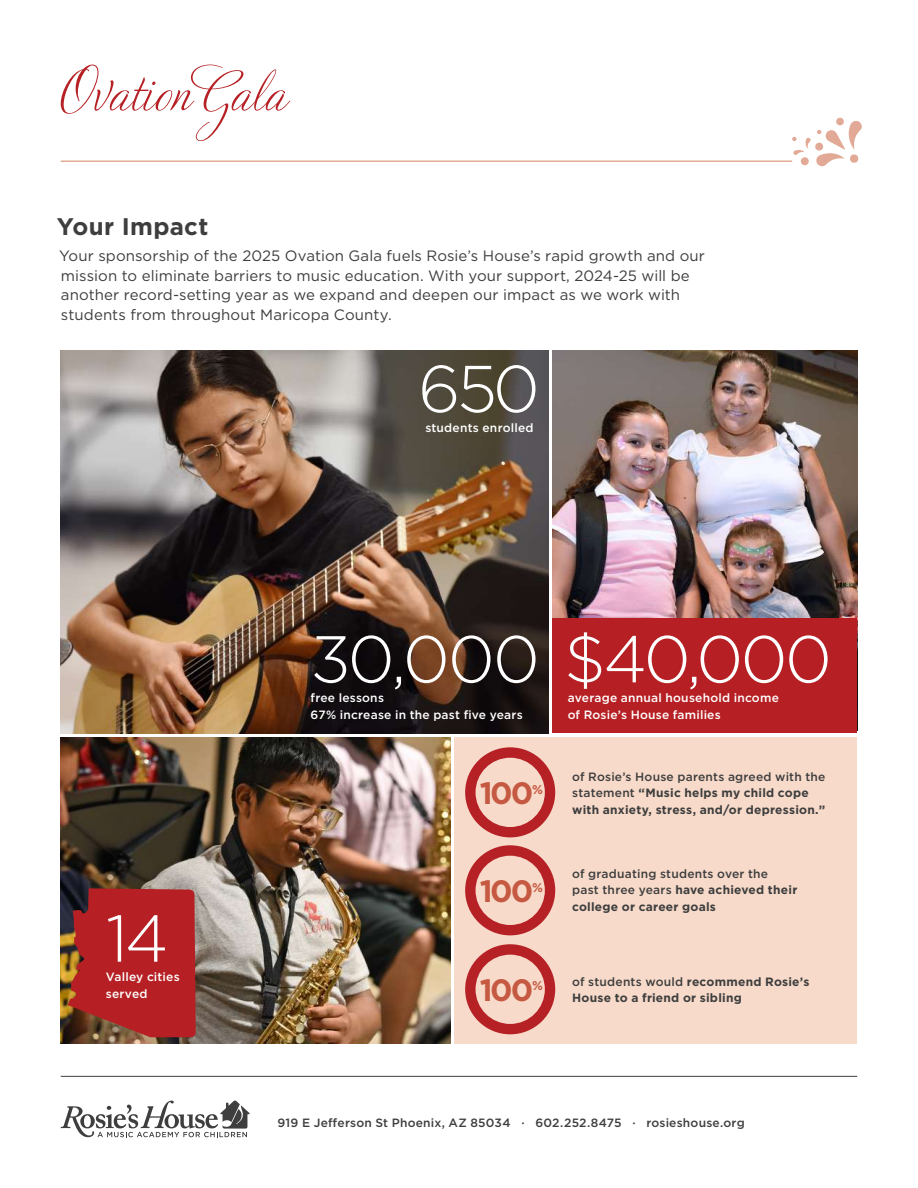
<style>
.page{position:relative;width:918px;height:1188px;background:#fff}
.page>*{position:absolute;margin:0;border:0;box-sizing:border-box;transform-origin:0 0}
.t1{font:300 66px "Gotham";letter-spacing:-.045em;color:#fff}
.t2{font:700 30.9px "Gotham";letter-spacing:-.075em;color:#c55942}
.t3{font:700 24px "Gotham";letter-spacing:.01em;color:#3e3e3f}
.t4{font:15px/19.5px "Gotham";letter-spacing:.005em;color:#3e3e3f}
.t5{font:700 12.75px "Gotham";color:#c55942}
.t6{font:700 12px/16.5px "Gotham";letter-spacing:.02em;color:#3e3e3f}
.t7{font:500 12px/16.5px "Gotham";letter-spacing:.02em;color:#3e3e3f}
.t8{font:500 12px/16.5px "Gotham";letter-spacing:.015em;color:#fff}
.s1{font-weight:500}
.s2{font-weight:700}
</style>
<div class="page">
<hr style="left:61px;top:161px;width:731px;height:1px;background:#e2aa96">
<svg style="left:61px;top:65px;width:229px;height:76px"></svg>
<div style="left:836px;top:118px;width:8px;height:7px;background:#e2aa96;border-radius:50%"></div>
<svg style="left:792px;top:120px;width:70px;height:47px"></svg>
<div style="left:815px;top:143px;width:8px;height:8px;background:#e2aa96;border-radius:50%"></div>
<div style="left:801px;top:157px;width:8px;height:8px;background:#e2aa96;border-radius:50%"></div>
<div style="left:455px;top:737px;width:402px;height:306px;background:#f7dac9"></div>
<img style="left:552px;top:350px;width:305px;height:269px">
<img style="left:61px;top:737px;width:389px;height:306px">
<img style="left:61px;top:350px;width:487px;height:383px">
<svg style="left:465px;top:747px;width:90px;height:90px"></svg>
<svg style="left:465px;top:845px;width:90px;height:90px"></svg>
<svg style="left:465px;top:944px;width:90px;height:90px"></svg>
<svg style="left:68px;top:888px;width:128px;height:149px;background:#a92525"></svg>
<div style="left:552px;top:619px;width:305px;height:114px;background:#b62024"></div>
<svg style="left:61px;top:1100px;width:189px;height:37px"></svg>
<hr style="left:61px;top:1076px;width:796px;height:1px;background:#3e3e3f">
<h3 class="t3" style="left:57px;top:211px;width:153px">Your Impact</h3>
<p class="t4" style="left:59px;top:246px;width:648px">Your sponsorship of the 2025 Ovation Gala fuels Rosie’s House’s rapid growth and our mission to eliminate barriers to music education. With your support, 2024-25 will be another record-setting year as we expand and deepen our impact as we work with students from throughout Maricopa County.</p>
<h1 class="t1" style="left:418px;top:347px;width:123px">650</h1>
<p class="t8" style="left:425px;top:419px;width:110px">students enrolled</p>
<h1 class="t1" style="left:311px;top:617px;width:523px">30,000 $40,000</h1>
<p class="t8" style="left:311px;top:689px;width:214px">free lessons<br>67% increase in the past five years</p>
<p class="t8" style="left:568px;top:689px;width:213px">average annual household income of Rosie’s House families</p>
<h1 class="t1" style="left:106px;top:897px;width:64px">14</h1>
<p class="t8" style="left:106px;top:969px;width:75px">Valley cities served</p>
<h2 class="t2" style="left:480px;top:772px;width:55px">100</h2>
<p class="t5" style="left:532px;top:781px;width:12px">%</p>
<h2 class="t2" style="left:480px;top:870px;width:55px">100</h2>
<p class="t5" style="left:532px;top:879px;width:12px">%</p>
<p class="t6" style="left:572px;top:768px;width:255px"><span class="s1">of Rosie’s House parents agreed with the statement</span> “Music helps my child cope with anxiety, stress, and/or depression.”</p>
<p class="t7" style="left:572px;top:865px;width:227px">of graduating students over the past three years <span class="s2">have achieved their college or career goals</span></p>
<h2 class="t2" style="left:480px;top:969px;width:55px">100</h2>
<p class="t5" style="left:532px;top:977px;width:12px">%</p>
<p class="t6" style="left:572px;top:973px;width:239px"><span class="s1">of students would</span> recommend Rosie’s<br>House to a friend or sibling</p>
<p class="t7" style="left:278px;top:1115px;width:469px">919 E Jefferson St Phoenix, AZ 85034 · 602.252.8475 · rosieshouse.org</p>
</div>
